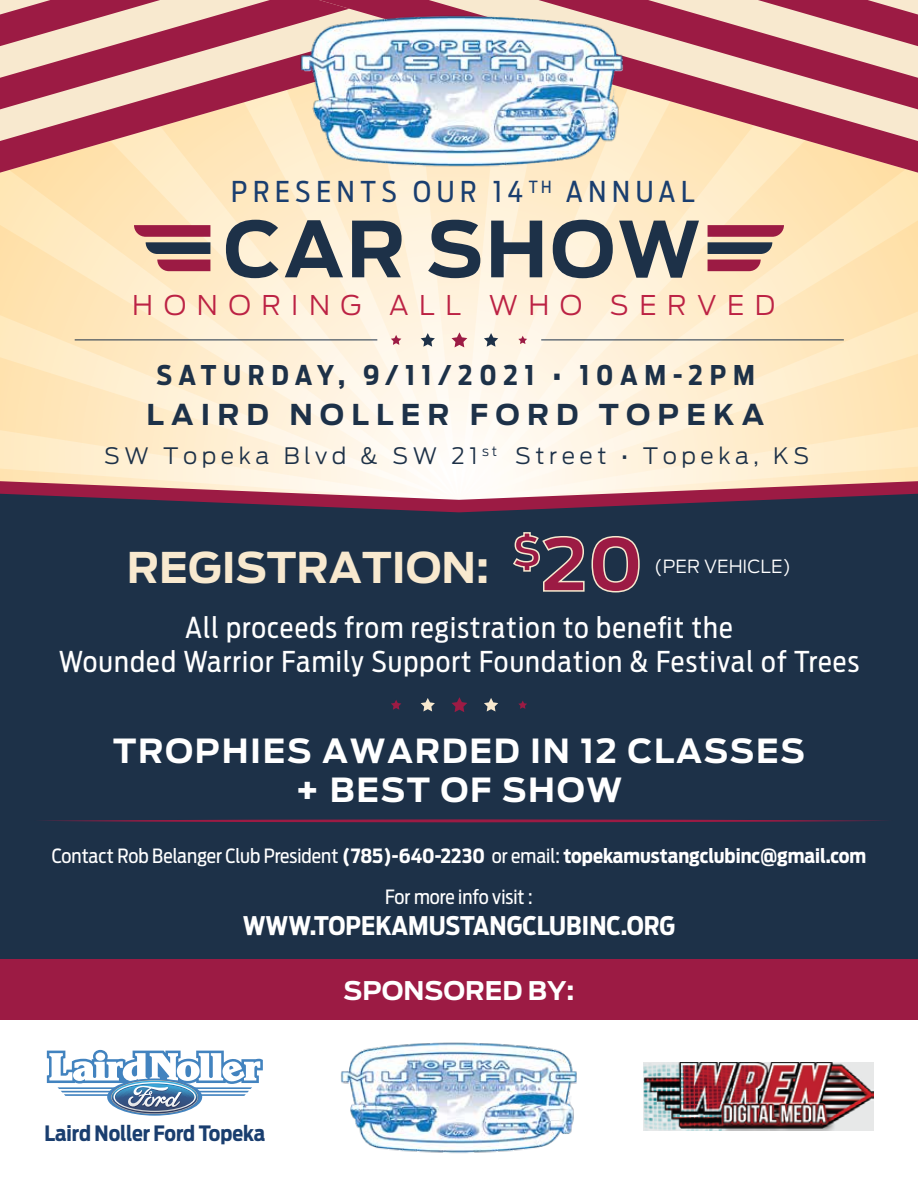
<style>
.page{position:relative;width:918px;height:1188px;background:#fff}
.page>*{position:absolute;margin:0;border:0;box-sizing:border-box;transform-origin:0 0}
.t1{font:700 76.5px "Ford Antenna";letter-spacing:.03em;color:#1d3148}
.t2{font:700 42px "Ford Antenna";color:#f8e9cf}
.t3{font:700 42px "Ford Antenna";color:#9c1b44}
.t4{font:700 33px/39.6px "Ford Antenna";letter-spacing:.05em;color:#fff;text-align:center}
.t5{font:28.5px/34.2px "Ford Antenna Cond";letter-spacing:.04em;color:#fff;text-align:center}
.t6{font:28.5px "Ford Antenna Cond";letter-spacing:.2em;color:#1a3e6f}
.t7{font:700 28.5px "Ford Antenna";letter-spacing:.25em;color:#1d3148}
.t8{font:700 27px "Ford Antenna Cond";letter-spacing:.25em;color:#1d3148}
.t9{font:27px "Ford Antenna";letter-spacing:.39em;color:#bc2244}
.t10{font:700 25.5px "Ford Antenna Cond";color:#fff}
.t11{font:700 25.5px "Ford Antenna";color:#fff}
.t12{font:22.5px "Ford Antenna";letter-spacing:.2em;color:#1d3148}
.t13{font:700 21px "Ford Antenna Cond";color:#1a3e6f}
.t14{font:19.5px/40.7px "Ford Antenna Cond";color:#fff;text-align:center}
.t15{font:18px "Ford Antenna";color:#fff}
.s1{font-size:72px;color:#9c1b44}
.s2{font-weight:700}
</style>
<div class="page">
<svg style="left:839px;top:173px;width:79px;height:61px;background:#ffe5b3"></svg>
<svg style="left:626px;top:173px;width:213px;height:61px;background:#fee8be"></svg>
<svg style="left:459px;top:234px;width:459px;height:247px;background:#feeed1"></svg>
<svg style="left:0;top:173px;width:256px;height:308px;background:#fee9c3"></svg>
<svg style="left:256px;top:173px;width:203px;height:308px"></svg>
<svg style="left:0;top:109px;width:292px;height:64px;background:#e2ad9a"></svg>
<svg style="left:0;top:0;width:292px;height:109px;background:#c87e86"></svg>
<svg style="left:626px;top:109px;width:292px;height:64px;background:#e2ae9a"></svg>
<svg style="left:626px;top:0;width:292px;height:109px;background:#c87e86"></svg>
<svg style="left:0;top:481px;width:918px;height:13px"></svg>
<div style="left:0;top:494px;width:918px;height:465px;background:#1d3148"></div>
<svg style="left:452px;top:332px;width:15px;height:15px"></svg>
<svg style="left:484px;top:333px;width:14px;height:14px"></svg>
<svg style="left:518px;top:336px;width:9px;height:8px"></svg>
<svg style="left:421px;top:333px;width:14px;height:14px"></svg>
<svg style="left:391px;top:335px;width:10px;height:10px"></svg>
<svg style="left:452px;top:697px;width:15px;height:15px"></svg>
<svg style="left:484px;top:698px;width:14px;height:14px"></svg>
<svg style="left:518px;top:701px;width:9px;height:8px"></svg>
<svg style="left:421px;top:698px;width:14px;height:13px"></svg>
<svg style="left:391px;top:700px;width:10px;height:10px"></svg>
<img style="left:292px;top:0;width:334px;height:270px">
<svg style="left:157px;top:260px;width:53px;height:11px"></svg>
<svg style="left:134px;top:225px;width:76px;height:29px;background:#8e5c67"></svg>
<svg style="left:708px;top:260px;width:53px;height:11px"></svg>
<svg style="left:708px;top:225px;width:76px;height:29px;background:#8e5c67"></svg>
<img style="left:341px;top:1042px;width:236px;height:112px">
<img style="left:644px;top:1063px;width:229px;height:68px">
<svg style="left:107px;top:1078px;width:95px;height:38px"></svg>
<svg style="left:47px;top:1050px;width:216px;height:63px"></svg>
<svg style="left:512px;top:531px;width:73px;height:61px;background:#3b4a5b"></svg>
<svg style="left:591px;top:535px;width:49px;height:58px;background:#3b4a5a"></svg>
<svg style="left:34px;top:819px;width:859px;height:3px;background:#6c2245"></svg>
<div style="left:0;top:959px;width:918px;height:61px;background:#9c1b44"></div>
<h3 class="t6" style="left:231px;top:167px;width:465px">PRESENTS OUR 14 <sup>TH</sup> ANNUAL</h3>
<h1 class="t1" style="left:223px;top:203px;width:479px">CAR SHOW</h1>
<h3 class="t9" style="left:132px;top:290px;width:645px">HONORING ALL WHO SERVED</h3>
<h3 class="t8" style="left:157px;top:351px;width:600px">SATURDAY, 9/11/2021 • 10AM-2PM</h3>
<h3 class="t7" style="left:146px;top:398px;width:619px">LAIRD NOLLER FORD TOPEKA</h3>
<p class="t12" style="left:104px;top:443px;width:707px">SW Topeka Blvd &amp; SW 21 <sup>st</sup> Street • Topeka, KS</p>
<h2 class="t3" style="left:513px;top:526px;width:30px">$</h2>
<h2 class="t2" style="left:127px;top:542px;width:518px">REGISTRATION: <span class="s1">20</span></h2>
<p class="t15" style="left:654px;top:557px;width:138px">(PER VEHICLE)</p>
<h3 class="t5" style="left:59px;top:607px;width:802px">All proceeds from registration to benefit the<br>Wounded Warrior Family Support Foundation &amp; Festival of Trees</h3>
<h3 class="t4" style="left:113px;top:731px;width:693px">TROPHIES AWARDED IN 12 CLASSES + BEST OF SHOW</h3>
<p class="t14" style="left:52px;top:833px;width:816px">Contact Rob Belanger Club President <span class="s2">(785)-640-2230</span> or email: <span class="s2">topekamustangclubinc@gmail.com<br></span>For more info visit :</p>
<h3 class="t10" style="left:243px;top:903px;width:434px">WWW.TOPEKAMUSTANGCLUBINC.ORG</h3>
<p class="t13" style="left:45px;top:1115px;width:222px">Laird Noller Ford Topeka</p>
<h3 class="t11" style="left:343px;top:975px;width:233px">SPONSORED BY:</h3>
</div>
